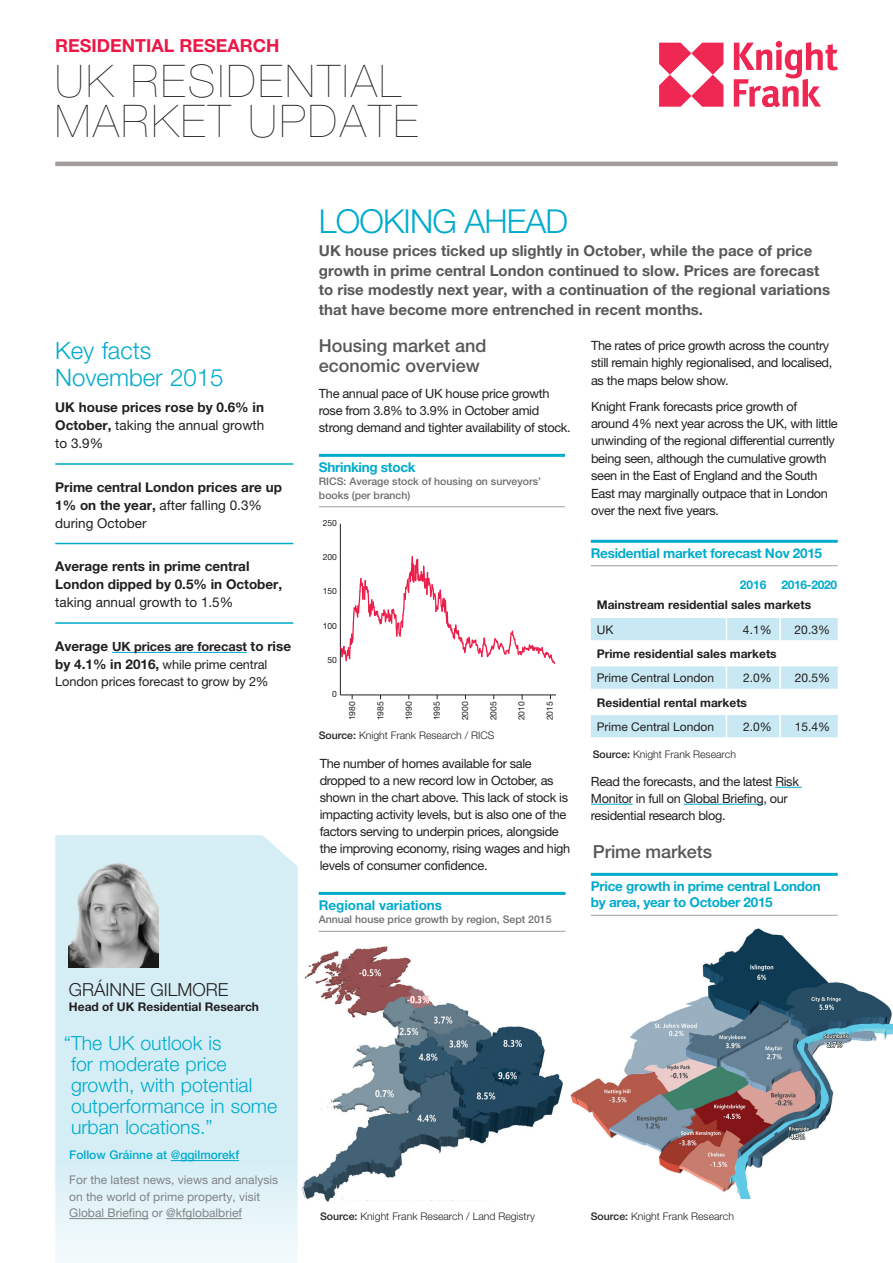
<style>
.page{position:relative;width:893px;height:1263px;background:#fff}
.page>*{position:absolute;margin:0;border:0;box-sizing:border-box;transform-origin:0 0}
.t1{font:200 45px/40.5px "Helvetica Neue";letter-spacing:.06em;color:#231f20}
.t2{font:300 33px "Helvetica Neue";letter-spacing:-.025em;color:#00abcd}
.t3{font:300 24px/27px "Helvetica Neue";color:#00abcd}
.t4{font:300 19.5px/21px "Helvetica Neue";color:#00abcd}
.t5{font:500 18px/19.5px "Helvetica Neue";color:#57585a}
.t6{font:700 18px "Helvetica Neue";color:#ed1747}
.t7{font:300 18px "Helvetica Neue";color:#231f20}
.t8{font:700 15px/19.5px "Helvetica Neue";color:#57585a}
.t9{font:700 13.5px/18px "Helvetica Neue";color:#231f20}
.t10{font:700 13.5px/16.5px "Helvetica Neue";letter-spacing:-.02em;color:#00abcd}
.t11{font:13.5px "Helvetica Neue";color:#231f20}
.t12{font:700 13.5px "Helvetica Neue";color:#00abcd}
.t13{font:12.75px/17px "Helvetica Neue";letter-spacing:-.025em;color:#231f20}
.t14{font:700 12px "Helvetica Neue";color:#231f20}
.t15{font:12px/16.5px "Helvetica Neue";color:#808285}
.t16{font:12px "Helvetica Neue";color:#231f20}
.t17{font:500 12px "Helvetica Neue";color:#00abcd}
.t18{font:700 12px "Helvetica Neue";letter-spacing:-.025em;color:#00abcd}
.t19{font:300 10.5px "Helvetica Neue";color:#231f20}
.t20{font:500 10.5px/13.5px "Helvetica Neue";color:#6c6d70}
.t21{font:8.55px "Helvetica Neue";color:#231f20}
.s1{font-weight:400}
.s2{font-weight:700;font-size:13.5px}
.s3{font-weight:700}
.s4{font-weight:500}
</style>
<div class="page">
<img style="left:301px;top:946px;width:262px;height:256px">
<div style="left:343px;top:1191px;width:164px;height:9px;background:#fff"></div>
<svg style="left:659px;top:43px;width:64px;height:64px"></svg>
<svg style="left:734px;top:42px;width:104px;height:65px"></svg>
<hr style="left:55px;top:162px;width:783px;height:4px;background:#a39d9b">
<svg style="left:55px;top:835px;width:243px;height:428px;background:#d9eff5"></svg>
<img style="left:69px;top:853px;width:89px;height:115px">
<hr style="left:171px;top:1160px;width:68px;height:1px;background:#00abcd">
<hr style="left:69px;top:1218px;width:80px;height:1px;background:#808285">
<hr style="left:166px;top:1218px;width:76px;height:1px;background:#808285">
<hr style="left:55px;top:463px;width:238px;height:2px;background:#00abcd">
<hr style="left:55px;top:543px;width:238px;height:1px;background:#00abcd">
<hr style="left:55px;top:622px;width:238px;height:2px;background:#00abcd">
<hr style="left:112px;top:652px;width:135px;height:1px;background:#00abcd">
<hr style="left:591px;top:873px;width:247px;height:3px;background:#00abcd">
<hr style="left:591px;top:915px;width:247px;height:1px;background:#a39d9b">
<hr style="left:591px;top:540px;width:247px;height:3px;background:#00abcd">
<hr style="left:591px;top:565px;width:247px;height:1px;background:#a39d9b">
<hr style="left:319px;top:892px;width:247px;height:3px;background:#00abcd">
<hr style="left:319px;top:931px;width:247px;height:1px;background:#a39d9b">
<img style="left:570px;top:928px;width:323px;height:270px">
<div style="left:567px;top:1181px;width:64px;height:27px;background:#fff"></div>
<hr style="left:319px;top:454px;width:246px;height:3px;background:#00abcd">
<hr style="left:319px;top:506px;width:246px;height:1px;background:#a39d9b">
<svg style="left:775px;top:787px;width:27px;height:1px"></svg>
<hr style="left:591px;top:804px;width:42px;height:1px;background:#00abcd">
<hr style="left:684px;top:804px;width:79px;height:1px;background:#00abcd">
<hr style="left:340px;top:695px;width:216px;height:1px;background:#231f20">
<hr style="left:340px;top:524px;width:1px;height:171px;background:#231f20">
<svg style="left:339px;top:555px;width:216px;height:110px"></svg>
<svg style="left:591px;top:618px;width:247px;height:119px"></svg>
<h3 class="t6" style="left:55px;top:35px;width:226px">RESIDENTIAL RESEARCH</h3>
<h1 class="t1" style="left:55px;top:60px;width:364px">UK RESIDENTIAL<br>MARKET UPDATE</h1>
<h3 class="t3" style="left:55px;top:336px;width:170px">Key facts<br>November 2015</h3>
<p class="t9" style="left:55px;top:398px;width:211px;text-align:justify">UK house prices rose by 0.6% in October, <span class="s1">taking the annual growth to 3.9%</span></p>
<p class="t9" style="left:55px;top:478px;width:228px">Prime central London prices are up<br>1% on the year, <span class="s1">after falling 0.3% during October</span></p>
<p class="t9" style="left:55px;top:557px;width:229px">Average rents in prime central<br>London dipped by 0.5% in October,</p>
<p class="t11" style="left:55px;top:594px;width:180px">taking annual growth to 1.5%</p>
<p class="t13" style="left:55px;top:637px;width:237px;line-height:17.4px"><span class="s2">Average</span> <span class="s3">UK prices are forecast</span> <span class="s2">to rise by 4.1% in 2016,</span> while prime central<br>London prices forecast to grow by 2%</p>
<h3 class="t7" style="left:69px;top:979px;width:161px">GRÁINNE GILMORE</h3>
<p class="t14" style="left:69px;top:999px;width:192px">Head of UK Residential Research</p>
<h3 class="t4" style="left:71px;top:1032px;width:208px;text-indent:-7px">“The UK outlook is<br>for moderate price growth, with potential outperformance in some urban locations.”</h3>
<p class="t17" style="left:69px;top:1148px;width:171px">Follow Gráinne at @ggilmorekf</p>
<p class="t15" style="left:69px;top:1172px;width:210px">For the latest news, views and analysis on the world of prime property, visit<br>Global Briefing or @kfglobalbrief</p>
<h2 class="t2" style="left:319px;top:201px;width:251px">LOOKING AHEAD</h2>
<p class="t8" style="left:319px;top:241px;width:513px">UK house prices ticked up slightly in October, while the pace of price growth in prime central London continued to slow. Prices are forecast to rise modestly next year, with a continuation of the regional variations that have become more entrenched in recent months.</p>
<h3 class="t5" style="left:319px;top:336px;width:169px">Housing market and economic overview</h3>
<p class="t13" style="left:319px;top:384px;width:253px">The annual pace of UK house price growth rose from 3.8% to 3.9% in October amid strong demand and tighter availability of stock.</p>
<p class="t10" style="left:319px;top:458px;width:98px">Shrinking stock</p>
<p class="t20" style="left:319px;top:475px;width:224px">RICS: Average stock of housing on surveyors’ books (per branch)</p>
<p class="t21" style="left:323px;top:518px;width:16px">250</p>
<p class="t21" style="left:323px;top:552px;width:16px">200</p>
<p class="t21" style="left:323px;top:586px;width:16px">150</p>
<p class="t21" style="left:323px;top:620px;width:16px">100</p>
<p class="t21" style="left:327px;top:655px;width:11px">50</p>
<p class="t21" style="left:332px;top:689px;width:6px">0</p>
<p class="t21" style="left:347px;top:720px;width:21px;rotate:-90deg">1980</p>
<p class="t21" style="left:375px;top:720px;width:21px;rotate:-90deg">1985</p>
<p class="t21" style="left:404px;top:720px;width:21px;rotate:-90deg">1990</p>
<p class="t21" style="left:432px;top:720px;width:21px;rotate:-90deg">1995</p>
<p class="t21" style="left:460px;top:720px;width:21px;rotate:-90deg">2000</p>
<p class="t21" style="left:488px;top:720px;width:21px;rotate:-90deg">2005</p>
<p class="t21" style="left:516px;top:720px;width:21px;rotate:-90deg">2010</p>
<p class="t21" style="left:545px;top:720px;width:21px;rotate:-90deg">2015</p>
<p class="t19" style="left:319px;top:729px;width:177px"><span class="s4">Source:</span> Knight Frank Research / RICS</p>
<p class="t13" style="left:320px;top:755px;width:252px">The number of homes available for sale dropped to a new record low in October, as shown in the chart above. This lack of stock is impacting activity levels, but is also one of the factors serving to underpin prices, alongside the improving economy, rising wages and high levels of consumer confidence.</p>
<p class="t12" style="left:319px;top:897px;width:125px">Regional variations</p>
<p class="t20" style="left:319px;top:913px;width:234px">Annual house price growth by region, Sept 2015</p>
<p class="t13" style="left:591px;top:337px;width:243px;line-height:17.4px">The rates of price growth across the country still remain highly regionalised, and localised, as the maps below show.</p>
<p class="t13" style="left:591px;top:397px;width:248px;line-height:17.4px">Knight Frank forecasts price growth of around 4% next year across the UK, with little unwinding of the regional differential currently being seen, although the cumulative growth seen in the East of England and the South East may marginally outpace that in London over the next five years.</p>
<p class="t10" style="left:591px;top:544px;width:233px">Residential market forecast Nov 2015</p>
<p class="t18" style="left:740px;top:578px;width:99px">2016 2016-2020</p>
<p class="t14" style="left:597px;top:598px;width:216px">Mainstream residential sales markets</p>
<p class="t16" style="left:597px;top:622px;width:18px">UK</p>
<p class="t16" style="left:743px;top:622px;width:30px">4.1%</p>
<p class="t16" style="left:795px;top:622px;width:37px">20.3%</p>
<p class="t14" style="left:597px;top:646px;width:181px">Prime residential sales markets</p>
<p class="t16" style="left:597px;top:671px;width:119px">Prime Central London</p>
<p class="t16" style="left:743px;top:671px;width:30px">2.0%</p>
<p class="t16" style="left:795px;top:671px;width:37px">20.5%</p>
<p class="t14" style="left:597px;top:695px;width:152px">Residential rental markets</p>
<p class="t16" style="left:597px;top:719px;width:119px">Prime Central London</p>
<p class="t16" style="left:743px;top:719px;width:30px">2.0%</p>
<p class="t16" style="left:795px;top:719px;width:37px">15.4%</p>
<p class="t19" style="left:593px;top:748px;width:145px"><span class="s4">Source:</span> Knight Frank Research</p>
<p class="t13" style="left:591px;top:772px;width:209px">Read the forecasts, and the latest Risk<br>Monitor in full on Global Briefing, our residential research blog.</p>
<h3 class="t5" style="left:593px;top:842px;width:121px">Prime markets</h3>
<p class="t10" style="left:591px;top:877px;width:231px">Price growth in prime central London by area, year to October 2015</p>
<p class="t19" style="left:320px;top:1210px;width:216px"><span class="s4">Source:</span> Knight Frank Research / Land Registry</p>
<p class="t19" style="left:591px;top:1210px;width:145px"><span class="s4">Source:</span> Knight Frank Research</p>
</div>
